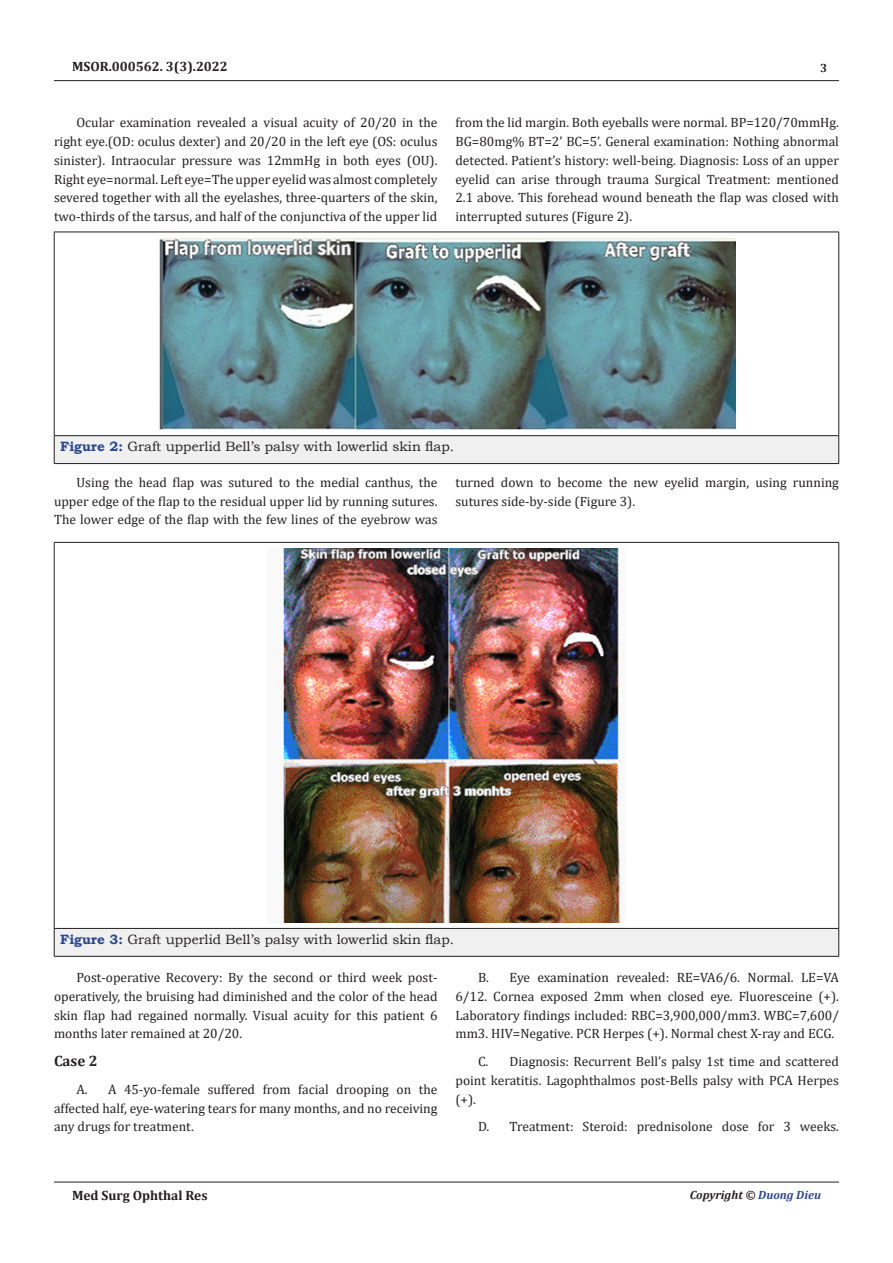
<style>
.page{position:relative;width:893px;height:1263px;background:#fff}
.page>*{position:absolute;margin:0;border:0;box-sizing:border-box;transform-origin:0 0}
.t1{font:700 15px "Cambria";color:#231f20}
.t2{font:13.5px/18.8px "Cambria";color:#231f20;text-align:justify}
.t3{font:13.5px "Bookman Old Style";color:#231f20}
.t4{font:700 13.5px "Cambria";color:#231f20}
.t5{font:italic 700 12px "Cambria";color:#231f20}
.t6{font:700 12px "Cambria";color:#231f20}
.s1{font-weight:700;color:#2a4791}
.s2{color:#2a4791}
</style>
<div class="page">
<hr style="left:54px;top:80px;width:785px;height:1px;background:#231f20">
<hr style="left:54px;top:1182px;width:785px;height:1px;background:#231f20">
<div style="left:54px;top:436px;width:785px;height:28px;background:#f0f0f0"></div>
<hr style="left:54px;top:232px;width:785px;height:1px;background:#231f20">
<hr style="left:54px;top:232px;width:1px;height:203px;background:#231f20">
<hr style="left:838px;top:232px;width:1px;height:203px;background:#231f20">
<hr style="left:54px;top:435px;width:785px;height:1px;background:#231f20">
<svg style="left:54px;top:436px;width:1px;height:27px"></svg>
<svg style="left:838px;top:436px;width:1px;height:27px"></svg>
<hr style="left:54px;top:463px;width:785px;height:1px;background:#231f20">
<img style="left:159px;top:238px;width:576px;height:192px">
<div style="left:54px;top:928px;width:785px;height:28px;background:#f0f0f0"></div>
<hr style="left:54px;top:542px;width:785px;height:1px;background:#231f20">
<hr style="left:54px;top:543px;width:1px;height:385px;background:#231f20">
<hr style="left:838px;top:543px;width:1px;height:385px;background:#231f20">
<hr style="left:54px;top:928px;width:785px;height:1px;background:#231f20">
<svg style="left:54px;top:929px;width:1px;height:27px"></svg>
<svg style="left:838px;top:929px;width:1px;height:27px"></svg>
<hr style="left:54px;top:956px;width:785px;height:1px;background:#231f20">
<img style="left:280px;top:549px;width:345px;height:373px">
<p class="t4" style="left:72px;top:57px;width:157px">MSOR.000562. 3(3).2022</p>
<p class="t6" style="left:820px;top:60px;width:9px">3</p>
<p class="t2" style="left:54px;top:113px;width:385px;text-indent:22px">Ocular examination revealed a visual acuity of 20/20 in the right eye.(OD: oculus dexter) and 20/20 in the left eye (OS: oculus sinister). Intraocular pressure was 12mmHg in both eyes (OU).<br>Right eye=normal. Left eye=The upper eyelid was almost completely severed together with all the eyelashes, three-quarters of the skin, two-thirds of the tarsus, and half of the conjunctiva of the upper lid</p>
<p class="t2" style="left:455px;top:113px;width:385px">from the lid margin. Both eyeballs were normal. BP=120/70mmHg.<br>BG=80mg% BT=2’ BC=5’. General examination: Nothing abnormal detected. Patient’s history: well-being. Diagnosis: Loss of an upper eyelid can arise through trauma Surgical Treatment: mentioned 2.1 above. This forehead wound beneath the flap was closed with interrupted sutures (Figure 2).</p>
<p class="t3" style="left:60px;top:438px;width:395px"><span class="s1">Figure 2:</span> Graft upperlid Bell’s palsy with lowerlid skin flap.</p>
<p class="t2" style="left:54px;top:473px;width:385px;text-indent:22px">Using the head flap was sutured to the medial canthus, the upper edge of the flap to the residual upper lid by running sutures.<br>The lower edge of the flap with the few lines of the eyebrow was</p>
<p class="t2" style="left:455px;top:473px;width:385px">turned down to become the new eyelid margin, using running sutures side-by-side (Figure 3).</p>
<p class="t3" style="left:60px;top:931px;width:395px"><span class="s1">Figure 3:</span> Graft upperlid Bell’s palsy with lowerlid skin flap.</p>
<p class="t2" style="left:54px;top:968px;width:385px;text-indent:22px">Post-operative Recovery: By the second or third week post&shy;operatively, the bruising had diminished and the color of the head skin flap had regained normally. Visual acuity for this patient 6 months later remained at 20/20.</p>
<p class="t1" style="left:54px;top:1050px;width:45px">Case 2</p>
<p class="t2" style="left:54px;top:1080px;width:385px;text-indent:22px">A. A 45-yo-female suffered from facial drooping on the affected half, eye-watering tears for many months, and no receiving any drugs for treatment.</p>
<p class="t2" style="left:455px;top:968px;width:385px;text-indent:22px">B. Eye examination revealed: RE=VA6/6. Normal. LE=VA 6/12. Cornea exposed 2mm when closed eye. Fluoresceine (+).<br>Laboratory findings included: RBC=3,900,000/mm3. WBC=7,600/ mm3. HIV=Negative. PCR Herpes (+). Normal chest X-ray and ECG.</p>
<p class="t2" style="left:455px;top:1052px;width:385px;text-indent:22px">C. Diagnosis: Recurrent Bell’s palsy 1st time and scattered point keratitis. Lagophthalmos post-Bells palsy with PCA Herpes (+).</p>
<p class="t2" style="left:478px;top:1117px;width:362px">D. Treatment: Steroid: prednisolone dose for 3 weeks.</p>
<p class="t4" style="left:72px;top:1185px;width:137px">Med Surg Ophthal Res</p>
<p class="t5" style="left:690px;top:1186px;width:133px">Copyright © <span class="s2">Duong Dieu</span></p>
</div>
